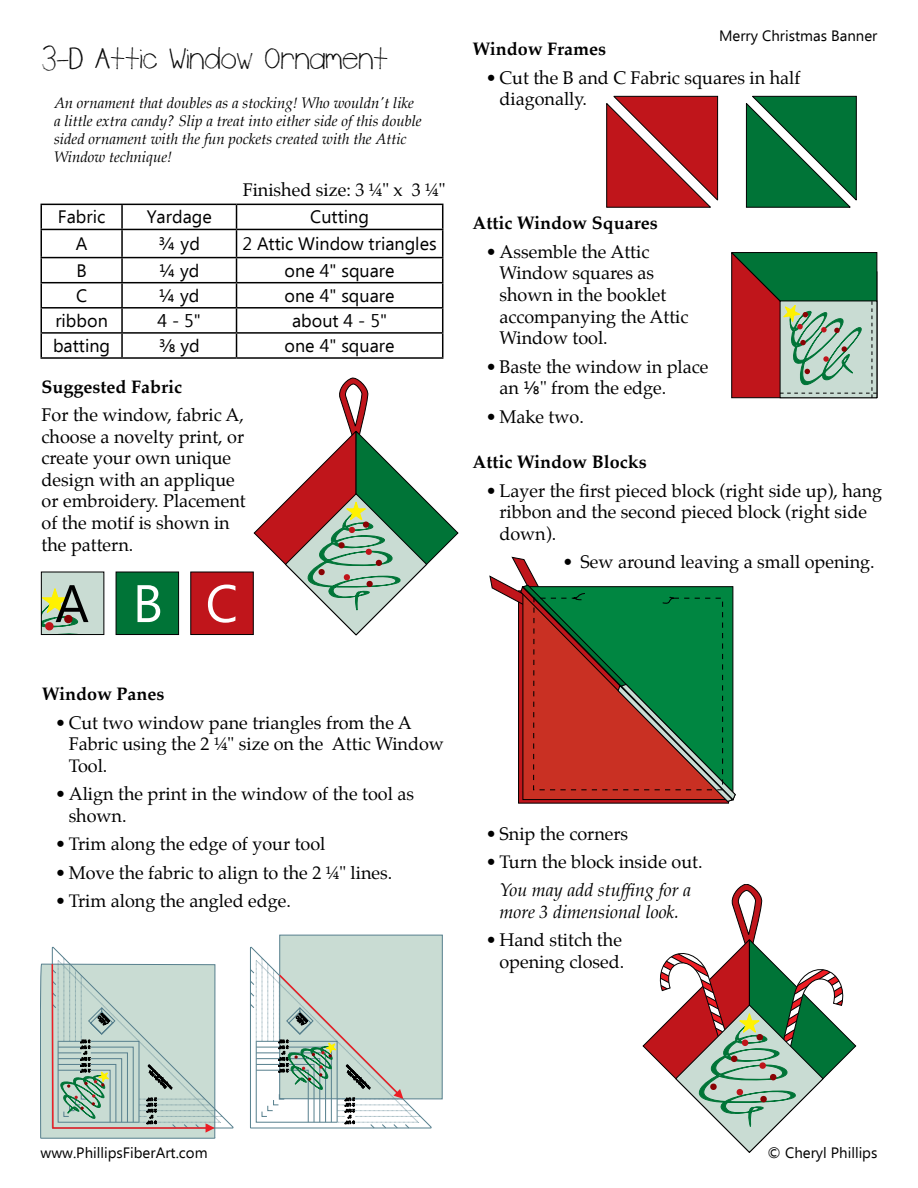
<style>
.page{position:relative;width:918px;height:1188px;background:#fff}
.page>*{position:absolute;margin:0;border:0;box-sizing:border-box;transform-origin:0 0}
.t1{font:52.65px "Ebrima";color:#fff}
.t2{font:36px "Rudiment";color:#000}
.t3{font:18px/21.6px "Palatino";color:#000}
.t4{font:18px "Ebrima";color:#000}
.t5{font:700 18px "Palatino";color:#000}
.t6{font:italic 18px/21.6px "Palatino";color:#000}
.t7{font:italic 15px/18px "Palatino";color:#000}
.t8{font:15px "Ebrima";color:#000}
.s1{color:#000}
.s2{font-family:"Ebrima"}
</style>
<div class="page">
<svg style="left:489px;top:557px;width:247px;height:245px"></svg>
<svg style="left:254px;top:378px;width:204px;height:258px"></svg>
<svg style="left:643px;top:884px;width:213px;height:269px"></svg>
<hr style="left:40px;top:204px;width:82px;height:1px;background:#000">
<hr style="left:40px;top:205px;width:2px;height:24px;background:#000">
<hr style="left:122px;top:204px;width:115px;height:1px;background:#000">
<hr style="left:121px;top:205px;width:2px;height:24px;background:#000">
<hr style="left:237px;top:204px;width:206px;height:1px;background:#000">
<hr style="left:40px;top:229px;width:82px;height:1px;background:#000">
<hr style="left:40px;top:230px;width:2px;height:27px;background:#000">
<hr style="left:122px;top:229px;width:115px;height:1px;background:#000">
<hr style="left:121px;top:230px;width:2px;height:27px;background:#000">
<hr style="left:237px;top:229px;width:206px;height:1px;background:#000">
<hr style="left:40px;top:257px;width:82px;height:1px;background:#000">
<hr style="left:40px;top:258px;width:2px;height:24px;background:#000">
<hr style="left:122px;top:257px;width:115px;height:1px;background:#000">
<hr style="left:121px;top:258px;width:2px;height:24px;background:#000">
<hr style="left:237px;top:257px;width:206px;height:1px;background:#000">
<hr style="left:40px;top:282px;width:82px;height:1px;background:#000">
<hr style="left:40px;top:283px;width:2px;height:24px;background:#000">
<hr style="left:122px;top:282px;width:115px;height:1px;background:#000">
<hr style="left:121px;top:283px;width:2px;height:24px;background:#000">
<hr style="left:237px;top:282px;width:206px;height:1px;background:#000">
<hr style="left:40px;top:307px;width:82px;height:2px;background:#000">
<hr style="left:40px;top:309px;width:2px;height:23px;background:#000">
<hr style="left:122px;top:307px;width:115px;height:2px;background:#000">
<hr style="left:121px;top:309px;width:2px;height:23px;background:#000">
<hr style="left:237px;top:307px;width:206px;height:2px;background:#000">
<hr style="left:40px;top:332px;width:82px;height:2px;background:#000">
<hr style="left:40px;top:334px;width:2px;height:23px;background:#000">
<hr style="left:122px;top:332px;width:115px;height:2px;background:#000">
<hr style="left:121px;top:334px;width:2px;height:23px;background:#000">
<hr style="left:237px;top:332px;width:206px;height:2px;background:#000">
<svg style="left:236px;top:205px;width:1px;height:152px"></svg>
<svg style="left:442px;top:205px;width:1px;height:152px"></svg>
<hr style="left:40px;top:357px;width:82px;height:2px;background:#000">
<hr style="left:122px;top:357px;width:115px;height:2px;background:#000">
<hr style="left:237px;top:357px;width:206px;height:2px;background:#000">
<svg style="left:606px;top:96px;width:112px;height:111px;background:#bd2e33"></svg>
<svg style="left:746px;top:96px;width:110px;height:111px;background:#1a7c48"></svg>
<svg style="left:731px;top:252px;width:147px;height:146px;background:#7e7b65"></svg>
<div style="left:41px;top:572px;width:63px;height:63px;background:#c9dcd3"></div>
<svg style="left:43px;top:588px;width:36px;height:43px"></svg>
<div style="left:41px;top:572px;width:63px;height:63px;border:1px solid #000"></div>
<div style="left:116px;top:572px;width:63px;height:63px;background:#007437;border:1px solid #000"></div>
<div style="left:191px;top:572px;width:63px;height:63px;background:#c0151b;border:1px solid #000"></div>
<svg style="left:40px;top:947px;width:193px;height:191px"></svg>
<div style="left:280px;top:935px;width:162px;height:164px;background:#c9dcd3"></div>
<div style="left:280px;top:935px;width:162px;height:164px;border:1px solid #567f8d"></div>
<svg style="left:250px;top:947px;width:181px;height:181px"></svg>
<h2 class="t2" style="left:42px;top:41px;width:348px">3-D Attic Window Ornament</h2>
<p class="t7" style="left:54px;top:94px;width:369px">An ornament that doubles as a stocking! Who wouldn't like a little extra candy? Slip a treat into either side of this double sided ornament with the fun pockets created with the Attic Window technique!</p>
<p class="t3" style="left:243px;top:179px;width:204px">Finished size: 3 ¼" x 3 ¼"</p>
<p class="t4" style="left:58px;top:204px;width:49px">Fabric</p>
<p class="t4" style="left:147px;top:204px;width:67px">Yardage</p>
<p class="t4" style="left:310px;top:204px;width:60px">Cutting</p>
<p class="t4" style="left:76px;top:231px;width:13px">A</p>
<p class="t4" style="left:159px;top:231px;width:43px">¾ yd</p>
<p class="t4" style="left:243px;top:231px;width:196px">2 Attic Window triangles</p>
<p class="t4" style="left:76px;top:258px;width:12px">B</p>
<p class="t4" style="left:159px;top:258px;width:42px">¼ yd</p>
<p class="t4" style="left:285px;top:258px;width:112px">one 4" square</p>
<p class="t4" style="left:76px;top:283px;width:13px">C</p>
<p class="t4" style="left:159px;top:283px;width:42px">¼ yd</p>
<p class="t4" style="left:285px;top:283px;width:112px">one 4" square</p>
<p class="t4" style="left:55px;top:308px;width:54px">ribbon</p>
<p class="t4" style="left:157px;top:308px;width:45px">4 - 5"</p>
<p class="t4" style="left:292px;top:308px;width:97px">about 4 - 5"</p>
<p class="t4" style="left:53px;top:333px;width:59px">batting</p>
<p class="t4" style="left:159px;top:333px;width:42px">⅜ yd</p>
<p class="t4" style="left:285px;top:333px;width:112px">one 4" square</p>
<p class="t5" style="left:42px;top:371px;width:142px">Suggested Fabric</p>
<p class="t3" style="left:42px;top:404px;width:206px">For the window, fabric A, choose a novelty print, or create your own unique design with an applique or embroidery. Placement of the motif is shown in the pattern.</p>
<h1 class="t1" style="left:55px;top:573px;width:185px"><span class="s1">A</span>BC</h1>
<p class="t5" style="left:42px;top:679px;width:124px">Window Panes</p>
<p class="t3" style="left:69px;top:712px;width:377px;text-indent:-14px">• Cut two window pane triangles from the A<br>Fabric using the 2 ¼" size on the Attic Window<br>Tool.</p>
<p class="t3" style="left:69px;top:783px;width:347px;text-indent:-14px">•Align the print in the window of the tool as shown.</p>
<p class="t3" style="left:55px;top:833px;width:272px">•Trim along the edge of your tool</p>
<p class="t3" style="left:55px;top:862px;width:339px">•Move the fabric to align to the 2 ¼" lines.</p>
<p class="t3" style="left:55px;top:890px;width:237px">•Trim along the angled edge.</p>
<p class="t8" style="left:719px;top:25px;width:160px">Merry Christmas Banner</p>
<p class="t5" style="left:472px;top:34px;width:135px">Window Frames</p>
<p class="t3" style="left:499px;top:67px;width:303px;text-indent:-14px">• Cut the B and C Fabric squares in half diagonally.</p>
<p class="t5" style="left:472px;top:208px;width:187px">Attic Window Squares</p>
<p class="t3" style="left:499px;top:241px;width:191px;text-indent:-14px">•Assemble the Attic<br>Window squares as shown in the booklet accompanying the Attic<br>Window tool.</p>
<p class="t3" style="left:499px;top:356px;width:211px;text-indent:-14px">•Baste the window in place an <span class="s2">⅛</span>" from the edge.</p>
<p class="t3" style="left:486px;top:406px;width:99px">•Make two.</p>
<p class="t5" style="left:472px;top:447px;width:176px">Attic Window Blocks</p>
<p class="t3" style="left:499px;top:480px;width:384px;text-indent:-14px">•Layer the first pieced block (right side up), hang ribbon and the second pieced block (right side down).</p>
<p class="t3" style="left:562px;top:551px;width:314px">• Sew around leaving a small opening.</p>
<p class="t3" style="left:486px;top:823px;width:144px">•Snip the corners</p>
<p class="t3" style="left:486px;top:851px;width:218px">•Turn the block inside out.</p>
<p class="t6" style="left:499px;top:879px;width:193px">You may add stuffing for a more 3 dimensional look.</p>
<p class="t3" style="left:486px;top:929px;width:140px;text-align:right">• Hand stitch the opening closed.</p>
<p class="t8" style="left:41px;top:1142px;width:169px">www.PhillipsFiberArt.com</p>
<p class="t8" style="left:768px;top:1142px;width:111px">© Cheryl Phillips</p>
</div>
